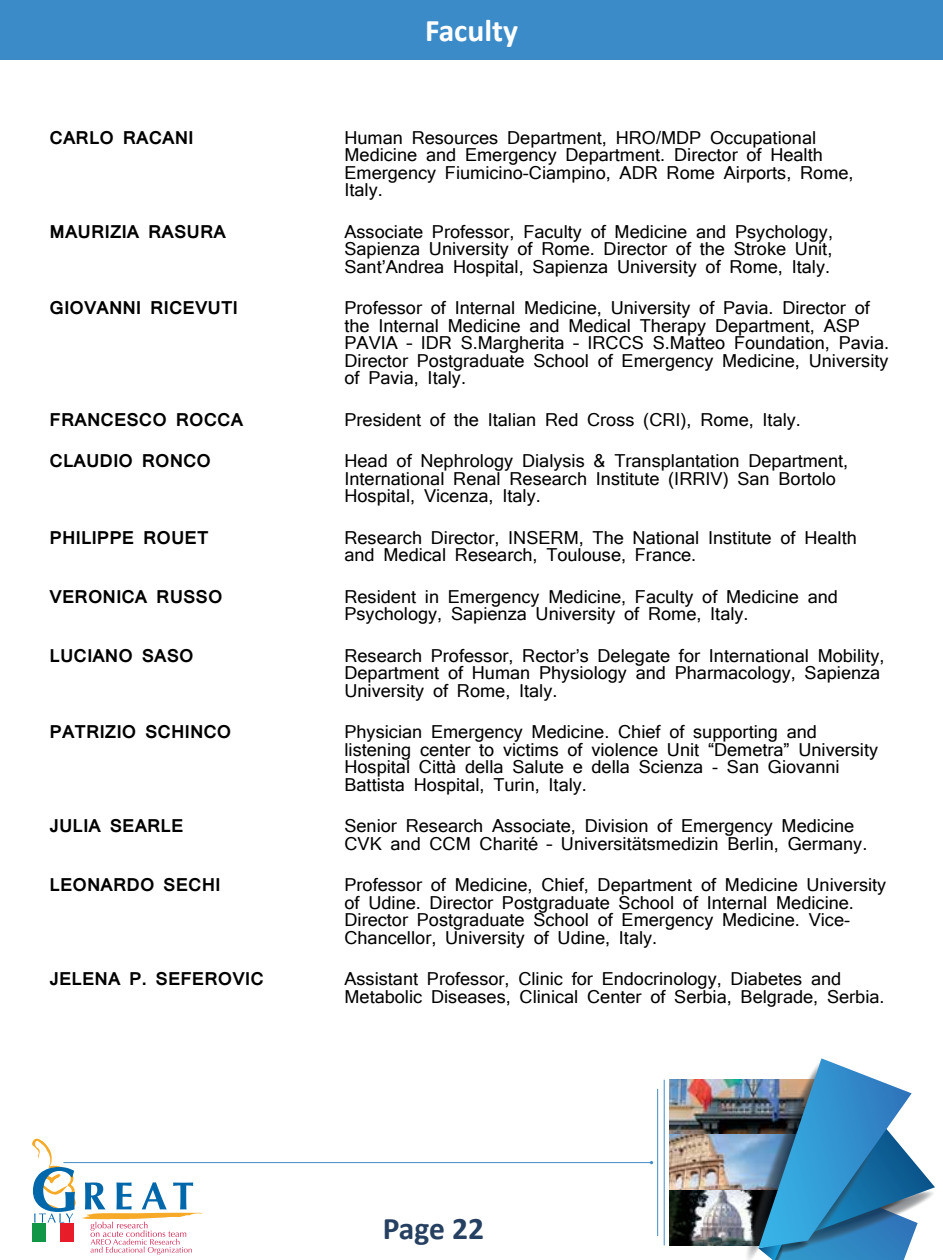
<style>
.page{position:relative;width:943px;height:1260px;background:#fff}
.page>*{position:absolute;margin:0;border:0;box-sizing:border-box;transform-origin:0 0}
.t1{font:700 31.5px "Calibri";color:#fff}
.t2{font:700 31.5px "Calibri";letter-spacing:-.005em;color:#254061}
.t3{font:17.5px/17.5px "Mangal";color:#000}
.t4{font:700 17.5px "Mangal";color:#000}
</style>
<div class="page">
<div style="left:0;top:0;width:943px;height:60px;background:#3b8bc8"></div>
<hr style="left:63px;top:1162px;width:588px;height:1px;background:#428dc7">
<img style="left:669px;top:1080px;width:75px;height:55px">
<img style="left:669px;top:1135px;width:75px;height:55px">
<img style="left:669px;top:1190px;width:75px;height:55px">
<hr style="left:663px;top:1080px;width:1px;height:165px;background:#428dc7">
<hr style="left:657px;top:1089px;width:1px;height:147px;background:#428dc7">
<img style="left:744px;top:1058px;width:191px;height:202px">
<svg style="left:32px;top:1138px;width:172px;height:117px"></svg>
<h1 class="t1" style="left:425px;top:11px;width:94px">Faculty</h1>
<p class="t4" style="left:50px;top:121px;width:145px">CARLO RACANI</p>
<p class="t3" style="left:344px;top:129px;width:510px">Human Resources Department, HRO/MDP Occupational Medicine and Emergency Department. Director of Health Emergency Fiumicino-Ciampino, ADR Rome Airports, Rome, Italy.</p>
<p class="t4" style="left:50px;top:215px;width:178px">MAURIZIA RASURA</p>
<p class="t3" style="left:344px;top:223px;width:490px;text-align:justify">Associate Professor, Faculty of Medicine and Psychology, Sapienza University of Rome. Director of the Stroke Unit, Sant’Andrea Hospital, Sapienza University of Rome, Italy.</p>
<p class="t4" style="left:50px;top:292px;width:190px">GIOVANNI RICEVUTI</p>
<p class="t3" style="left:344px;top:300px;width:546px">Professor of Internal Medicine, University of Pavia. Director of the Internal Medicine and Medical Therapy Department, ASP PAVIA – IDR S.Margherita – IRCCS S.Matteo Foundation, Pavia.<br>Director Postgraduate School of Emergency Medicine, University of Pavia, Italy.</p>
<p class="t4" style="left:50px;top:403px;width:195px">FRANCESCO ROCCA</p>
<p class="t3" style="left:344px;top:411px;width:458px">President of the Italian Red Cross (CRI), Rome, Italy.</p>
<p class="t4" style="left:50px;top:445px;width:163px">CLAUDIO RONCO</p>
<p class="t3" style="left:344px;top:453px;width:505px">Head of Nephrology Dialysis &amp; Transplantation Department,<br>International Renal Research Institute (IRRIV) San Bortolo<br>Hospital, Vicenza, Italy.</p>
<p class="t4" style="left:50px;top:521px;width:160px">PHILIPPE ROUET</p>
<p class="t3" style="left:344px;top:529px;width:514px">Research Director, INSERM, The National Institute of Health and Medical Research, Toulouse, France.</p>
<p class="t4" style="left:50px;top:580px;width:174px">VERONICA RUSSO</p>
<p class="t3" style="left:344px;top:588px;width:495px">Resident in Emergency Medicine, Faculty of Medicine and<br>Psychology, Sapienza University of Rome, Italy.</p>
<p class="t4" style="left:50px;top:639px;width:145px">LUCIANO SASO</p>
<p class="t3" style="left:344px;top:647px;width:541px">Research Professor, Rector’s Delegate for International Mobility,<br>Department of Human Physiology and Pharmacology, Sapienza<br>University of Rome, Italy.</p>
<p class="t4" style="left:50px;top:716px;width:183px">PATRIZIO SCHINCO</p>
<p class="t3" style="left:344px;top:724px;width:535px">Physician Emergency Medicine. Chief of supporting and listening center to victims of violence Unit “Demetra” University Hospital Città della Salute e della Scienza - San Giovanni Battista Hospital, Turin, Italy.</p>
<p class="t4" style="left:50px;top:810px;width:135px">JULIA SEARLE</p>
<p class="t3" style="left:344px;top:818px;width:524px">Senior Research Associate, Division of Emergency Medicine<br>CVK and CCM Charité – Universitätsmedizin Berlin, Germany.</p>
<p class="t4" style="left:50px;top:869px;width:172px">LEONARDO SECHI</p>
<p class="t3" style="left:344px;top:877px;width:543px">Professor of Medicine, Chief, Department of Medicine University of Udine. Director Postgraduate School of Internal Medicine.<br>Director Postgraduate School of Emergency Medicine. Vice-Chancellor, University of Udine, Italy.</p>
<p class="t4" style="left:50px;top:963px;width:216px">JELENA P. SEFEROVIC</p>
<p class="t3" style="left:344px;top:971px;width:541px">Assistant Professor, Clinic for Endocrinology, Diabetes and<br>Metabolic Diseases, Clinical Center of Serbia, Belgrade, Serbia.</p>
<h1 class="t2" style="left:383px;top:1208px;width:103px">Page 22</h1>
</div>
